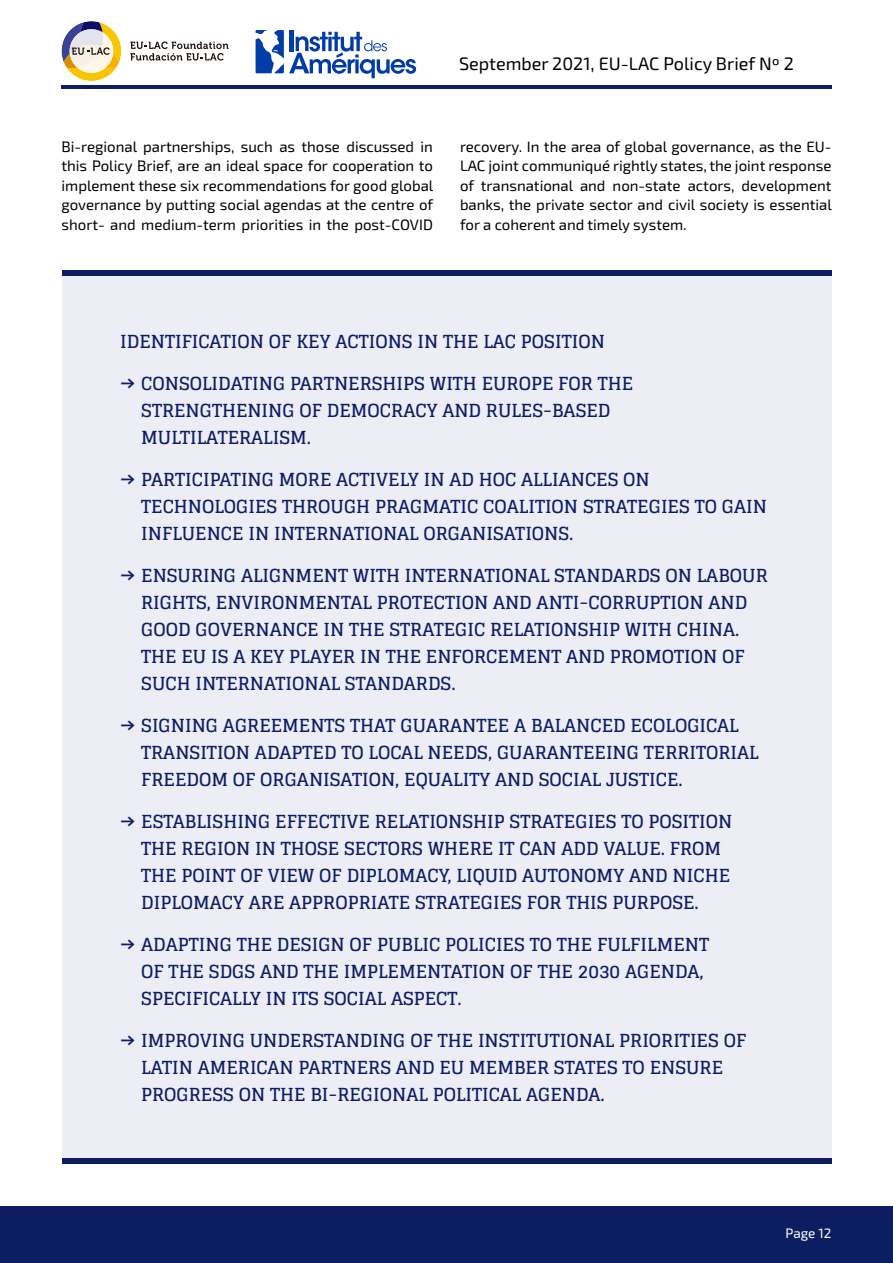
<style>
.page{position:relative;width:893px;height:1263px;background:#fff}
.page>*{position:absolute;margin:0;border:0;box-sizing:border-box;transform-origin:0 0}
.t1{font:700 18px/27px "Glegoo";color:#0c1d62}
.t2{font:18px "Exo 2";color:#000}
.t3{font:15px/19.5px "Exo 2";color:#000;text-align:justify}
.t4{font:13.5px "Exo 2";color:#fff}
</style>
<div class="page">
<svg style="left:130px;top:42px;width:99px;height:19px"></svg>
<svg style="left:62px;top:21px;width:59px;height:60px"></svg>
<hr style="left:62px;top:86px;width:769px;height:3px;background:#0c1d62">
<div style="left:0;top:1206px;width:893px;height:57px;background:#0c1d62"></div>
<svg style="left:256px;top:30px;width:160px;height:48px"></svg>
<div style="left:62px;top:271px;width:769px;height:893px;background:#ededf6"></div>
<div style="left:62px;top:271px;width:769px;height:5px;background:#0c1d62"></div>
<div style="left:62px;top:1159px;width:769px;height:5px;background:#0c1d62"></div>
<p class="t2" style="left:459px;top:51px;width:336px">September 2021, EU-LAC Policy Brief Nº 2</p>
<p class="t3" style="left:62px;top:136px;width:373px">Bi-regional partnerships, such as those discussed in this Policy Brief, are an ideal space for cooperation to implement these six recommendations for good global governance by putting social agendas at the centre of short- and medium-term priorities in the post-COVID</p>
<p class="t3" style="left:460px;top:136px;width:373px">recovery. In the area of global governance, as the EU-LAC joint communiqué rightly states, the joint response of transnational and non-state actors, development banks, the private sector and civil society is essential for a coherent and timely system.</p>
<p class="t1" style="left:120px;top:328px;width:486px">IDENTIFICATION OF KEY ACTIONS IN THE LAC POSITION</p>
<p class="t1" style="left:141px;top:370px;width:493px;text-indent:-21px">→ CONSOLIDATING PARTNERSHIPS WITH EUROPE FOR THE<br>STRENGTHENING OF DEMOCRACY AND RULES-BASED<br>MULTILATERALISM.</p>
<p class="t1" style="left:141px;top:466px;width:627px;text-indent:-21px">→ PARTICIPATING MORE ACTIVELY IN AD HOC ALLIANCES ON<br>TECHNOLOGIES THROUGH PRAGMATIC COALITION STRATEGIES TO GAIN<br>INFLUENCE IN INTERNATIONAL ORGANISATIONS.</p>
<p class="t1" style="left:141px;top:562px;width:628px;text-indent:-21px">→ ENSURING ALIGNMENT WITH INTERNATIONAL STANDARDS ON LABOUR RIGHTS, ENVIRONMENTAL PROTECTION AND ANTI-CORRUPTION AND GOOD GOVERNANCE IN THE STRATEGIC RELATIONSHIP WITH CHINA.<br>THE EU IS A KEY PLAYER IN THE ENFORCEMENT AND PROMOTION OF SUCH INTERNATIONAL STANDARDS.</p>
<p class="t1" style="left:141px;top:712px;width:619px;text-indent:-21px">→ SIGNING AGREEMENTS THAT GUARANTEE A BALANCED ECOLOGICAL<br>TRANSITION ADAPTED TO LOCAL NEEDS, GUARANTEEING TERRITORIAL<br>FREEDOM OF ORGANISATION, EQUALITY AND SOCIAL JUSTICE.</p>
<p class="t1" style="left:141px;top:808px;width:593px;text-indent:-21px">→ ESTABLISHING EFFECTIVE RELATIONSHIP STRATEGIES TO POSITION THE REGION IN THOSE SECTORS WHERE IT CAN ADD VALUE. FROM THE POINT OF VIEW OF DIPLOMACY, LIQUID AUTONOMY AND NICHE DIPLOMACY ARE APPROPRIATE STRATEGIES FOR THIS PURPOSE.</p>
<p class="t1" style="left:141px;top:931px;width:569px;text-indent:-21px">→ ADAPTING THE DESIGN OF PUBLIC POLICIES TO THE FULFILMENT<br>OF THE SDGS AND THE IMPLEMENTATION OF THE 2030 AGENDA,<br>SPECIFICALLY IN ITS SOCIAL ASPECT.</p>
<p class="t1" style="left:141px;top:1027px;width:607px;text-indent:-21px">→ IMPROVING UNDERSTANDING OF THE INSTITUTIONAL PRIORITIES OF<br>LATIN AMERICAN PARTNERS AND EU MEMBER STATES TO ENSURE<br>PROGRESS ON THE BI-REGIONAL POLITICAL AGENDA.</p>
<p class="t4" style="left:785px;top:1223px;width:48px">Page 12</p>
</div>
